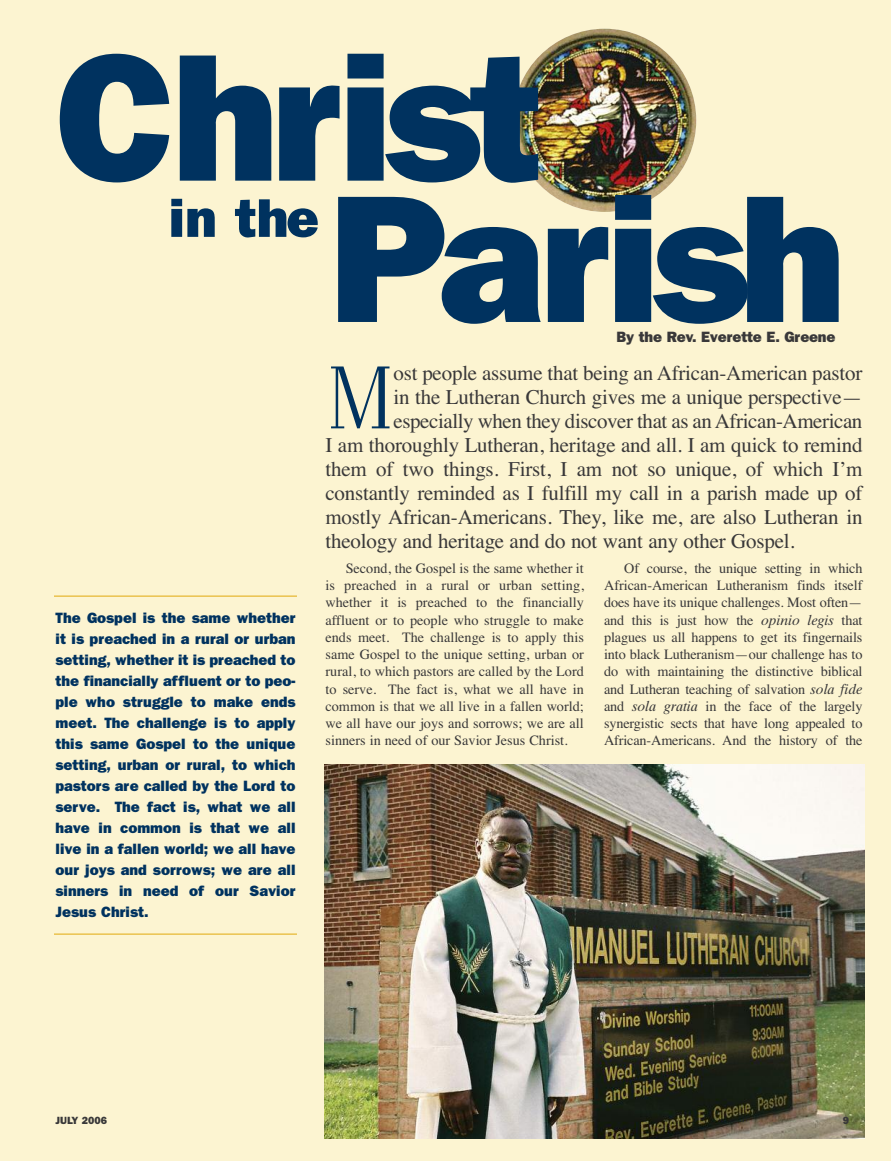
<style>
.page{position:relative;width:891px;height:1161px;background:#fcf4d1}
.page>*{position:absolute;margin:0;border:0;box-sizing:border-box;transform-origin:0 0}
.t1{font:800 182.4px "Franklin Gothic";letter-spacing:-.04em;color:#00325f}
.t2{font:300 89.4px "Fenice";color:#00325f}
.t3{font:800 54.75px "Franklin Gothic";color:#00325f}
.t4{font:21px "Times";letter-spacing:-.01em;color:#393839}
.t5{font:800 15px/21px "Franklin Gothic";color:#00325f;text-align:justify}
.t6{font:800 15px "Franklin Gothic";letter-spacing:-.01em;color:#393839}
.t7{font:14.25px/17.2px "Times";letter-spacing:-.005em;color:#393839;text-align:justify}
.t8{font:800 10.5px "Franklin Gothic";color:#393839}
.s1{font-family:"Times Ten Italic Os F"}
</style>
<div class="page">
<img style="left:324px;top:765px;width:540px;height:374px">
<hr style="left:54px;top:934px;width:243px;height:1px;background:#e1a90c">
<hr style="left:54px;top:596px;width:243px;height:1px;background:#e1a90c">
<img style="left:513px;top:29px;width:183px;height:183px;border-radius:50%">
<h1 class="t1" style="left:56px;top:11px;width:489px">Christ</h1>
<h3 class="t3" style="left:169px;top:186px;width:152px">in the</h3>
<h1 class="t1" style="left:329px;top:152px;width:519px">Parish</h1>
<p class="t6" style="left:616px;top:328px;width:221px">By the Rev. Everette E. Greene</p>
<p class="t5" style="left:55px;top:607px;width:242px">The Gospel is the same whether it is preached in a rural or urban setting, whether it is preached to the financially affluent or to peo&shy;ple who struggle to make ends meet. The challenge is to apply this same Gospel to the unique setting, urban or rural, to which pastors are called by the Lord to serve. The fact is, what we all have in common is that we all live in a fallen world; we all have our joys and sorrows; we are all sinners in need of our Savior Jesus Christ.</p>
<h2 class="t2" style="left:326px;top:366px;width:71px">M</h2>
<h3 class="t4" style="left:394px;top:361px;width:470px">ost people assume that being an African-American pastor</h3>
<h3 class="t4" style="left:394px;top:385px;width:470px">in the Lutheran Church gives me a unique perspective—</h3>
<h3 class="t4" style="left:394px;top:409px;width:470px">especially when they discover that as an African-American</h3>
<h3 class="t4" style="left:326px;top:433px;width:538px">I am thoroughly Lutheran, heritage and all. I am quick to remind</h3>
<h3 class="t4" style="left:326px;top:457px;width:539px">them of two things. First, I am not so unique, of which I’m</h3>
<h3 class="t4" style="left:326px;top:481px;width:539px">constantly reminded as I fulfill my call in a parish made up of</h3>
<h3 class="t4" style="left:326px;top:505px;width:539px">mostly African-Americans. They, like me, are also Lutheran in</h3>
<h3 class="t4" style="left:326px;top:529px;width:471px">theology and heritage and do not want any other Gospel.</h3>
<p class="t7" style="left:325px;top:559px;width:260px;text-indent:20px">Second, the Gospel is the same whether it is preached in a rural or urban setting, whether it is preached to the financially affluent or to people who struggle to make ends meet. The challenge is to apply this same Gospel to the unique setting, urban or rural, to which pastors are called by the Lord to serve. The fact is, what we all have in common is that we all live in a fallen world; we all have our joys and sorrows; we are all sinners in need of our Savior Jesus Christ.</p>
<p class="t7" style="left:604px;top:559px;width:260px;text-indent:20px">Of course, the unique setting in which African-American Lutheranism finds itself does have its unique challenges. Most often— and this is just how the <span class="s1">opinio legis</span> that plagues us all happens to get its fingernails into black Lutheranism—our challenge has to do with maintaining the distinctive biblical and Lutheran teaching of salvation <span class="s1">sola fide </span>and <span class="s1">sola gratia</span> in the face of the largely synergistic sects that have long appealed to African-Americans. And the history of the</p>
<p class="t8" style="left:56px;top:1114px;width:53px">JULY 2006</p>
<p class="t8" style="left:843px;top:1114px;width:8px">9</p>
</div>
